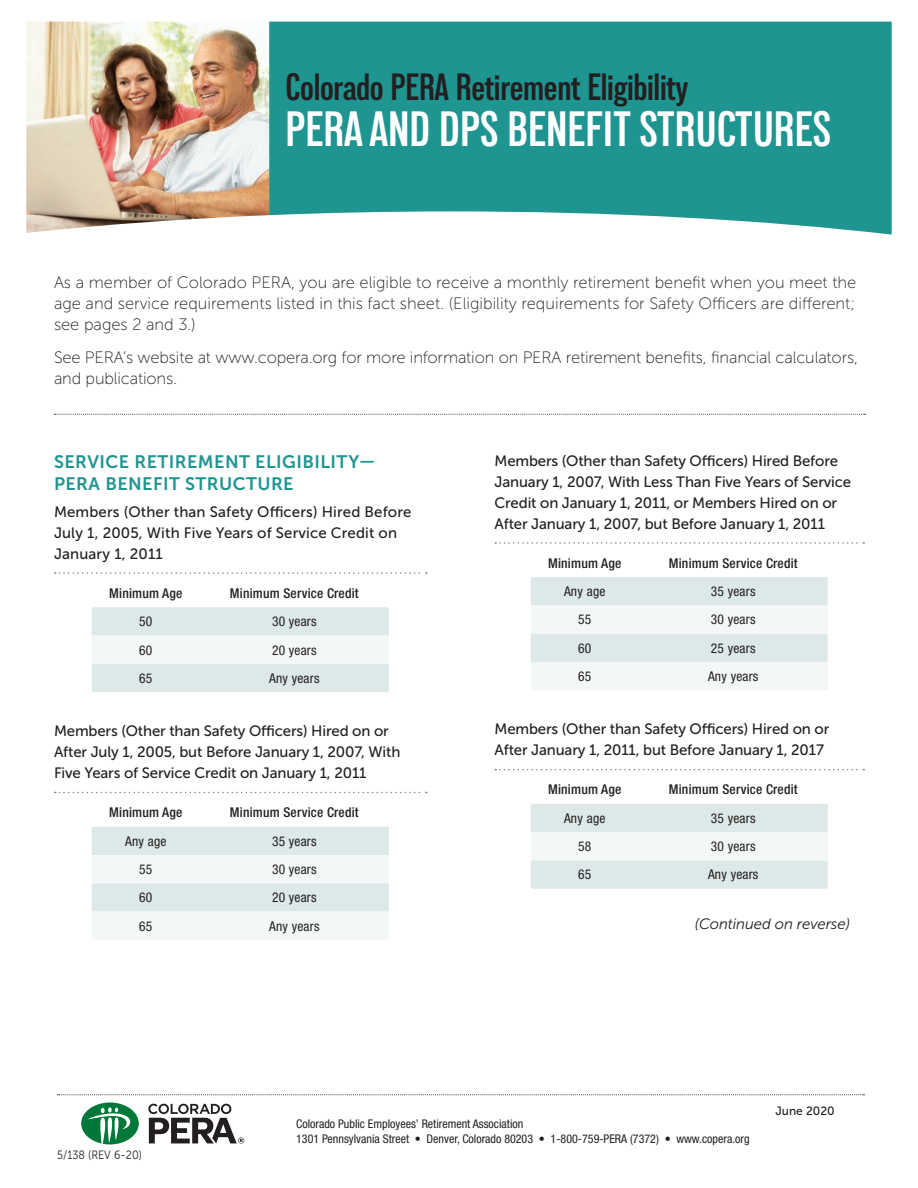
<style>
.page{position:relative;width:918px;height:1188px;background:#fff}
.page>*{position:absolute;margin:0;border:0;box-sizing:border-box;transform-origin:0 0}
.t1{font:600 condensed 49.5px "Lorimer No 2";color:#fff}
.t2{font:600 condensed 37.95px "Lorimer No 2";letter-spacing:-.01em;color:#231f20}
.Subhead{font:18px/22.5px "Museo Sans 700";letter-spacing:.025em;color:#1f9591}
.Body_Copy{font:16.5px/21px "Museo Sans 100";letter-spacing:-.01em;color:#231f20;text-align:justify}
.Chart_Title{font:15px/21px "Museo Sans 500";letter-spacing:-.01em;color:#231f20}
.Chart_Title-2{font:15px/21px "Museo Sans 500";letter-spacing:.01em;color:#231f20}
.t3{font:italic 15px "Museo Sans 300";letter-spacing:-.005em;color:#231f20}
.EligibilityCharts{font:condensed 13.5px "Helvetica Neue LT Std";letter-spacing:.015em;color:#231f20}
.EligibilityChartHead{font:500 condensed 13.5px "Helvetica Neue LT Std";letter-spacing:.015em;color:#231f20}
.t4{font:condensed 12px "Helvetica Neue LT Std";color:#231f20}
.t5{font:12px "Museo Sans 300";color:#231f20;scale:.9 1}
.t6{font:12px "Museo Sans 500";color:#231f20}
</style>
<div class="page">
<svg style="left:55px;top:572px;width:372px;height:2px"></svg>
<svg style="left:55px;top:792px;width:372px;height:1px"></svg>
<svg style="left:92px;top:607px;width:297px;height:85px"></svg>
<svg style="left:92px;top:827px;width:297px;height:113px"></svg>
<svg style="left:495px;top:542px;width:369px;height:2px"></svg>
<svg style="left:495px;top:769px;width:369px;height:1px"></svg>
<svg style="left:531px;top:577px;width:297px;height:113px"></svg>
<svg style="left:531px;top:804px;width:297px;height:85px"></svg>
<svg style="left:54px;top:414px;width:811px;height:1px"></svg>
<svg style="left:57px;top:1095px;width:807px;height:1px"></svg>
<svg style="left:81px;top:1102px;width:58px;height:42px"></svg>
<svg style="left:148px;top:1104px;width:96px;height:40px"></svg>
<img style="left:26px;top:22px;width:243px;height:211px">
<svg style="left:269px;top:22px;width:623px;height:213px;background:#319d9a"></svg>
<h2 class="t2" style="left:285px;top:66px;width:405px">Colorado PERA Retirement Eligibility</h2>
<h1 class="t1" style="left:285px;top:102px;width:547px">PERA AND DPS BENEFIT STRUCTURES</h1>
<p class="Body_Copy" style="left:54px;top:272px;width:804px">As a member of Colorado PERA, you are eligible to receive a monthly retirement benefit when you meet the age and service requirements listed in this fact sheet. (Eligibility requirements for Safety Officers are different; see pages 2 and 3.)</p>
<p class="Body_Copy" style="left:54px;top:347px;width:806px">See PERA’s website at www.copera.org for more information on PERA retirement benefits, financial calculators, and publications.</p>
<p class="Subhead" style="left:54px;top:450px;width:323px">SERVICE RETIREMENT ELIGIBILITY—<br>PERA BENEFIT STRUCTURE</p>
<p class="Chart_Title-2" style="left:54px;top:501px;width:359px">Members (Other than Safety Officers) Hired Before<br>July 1, 2005, With Five Years of Service Credit on<br>January 1, 2011</p>
<p class="EligibilityChartHead" style="left:109px;top:585px;width:75px">Minimum Age</p>
<p class="EligibilityChartHead" style="left:230px;top:585px;width:130px">Minimum Service Credit</p>
<p class="EligibilityCharts" style="left:139px;top:614px;width:15px">50</p>
<p class="EligibilityCharts" style="left:272px;top:614px;width:46px">30 years</p>
<p class="EligibilityCharts" style="left:139px;top:642px;width:15px">60</p>
<p class="EligibilityCharts" style="left:272px;top:642px;width:46px">20 years</p>
<p class="EligibilityCharts" style="left:139px;top:670px;width:15px">65</p>
<p class="EligibilityCharts" style="left:269px;top:670px;width:52px">Any years</p>
<p class="Chart_Title" style="left:54px;top:721px;width:348px">Members (Other than Safety Officers) Hired on or<br>After July 1, 2005, but Before January 1, 2007, With<br>Five Years of Service Credit on January 1, 2011</p>
<p class="EligibilityChartHead" style="left:109px;top:804px;width:75px">Minimum Age</p>
<p class="EligibilityChartHead" style="left:230px;top:804px;width:130px">Minimum Service Credit</p>
<p class="EligibilityCharts" style="left:125px;top:833px;width:43px">Any age</p>
<p class="EligibilityCharts" style="left:272px;top:833px;width:46px">35 years</p>
<p class="EligibilityCharts" style="left:139px;top:861px;width:15px">55</p>
<p class="EligibilityCharts" style="left:272px;top:861px;width:46px">30 years</p>
<p class="EligibilityCharts" style="left:139px;top:890px;width:15px">60</p>
<p class="EligibilityCharts" style="left:272px;top:890px;width:46px">20 years</p>
<p class="EligibilityCharts" style="left:139px;top:918px;width:15px">65</p>
<p class="EligibilityCharts" style="left:269px;top:918px;width:52px">Any years</p>
<p class="Chart_Title" style="left:495px;top:450px;width:358px">Members (Other than Safety Officers) Hired Before January 1, 2007, With Less Than Five Years of Service Credit on January 1, 2011, or Members Hired on or After January 1, 2007, but Before January 1, 2011</p>
<p class="EligibilityChartHead" style="left:548px;top:555px;width:75px">Minimum Age</p>
<p class="EligibilityChartHead" style="left:669px;top:555px;width:130px">Minimum Service Credit</p>
<p class="EligibilityCharts" style="left:564px;top:584px;width:43px">Any age</p>
<p class="EligibilityCharts" style="left:711px;top:584px;width:46px">35 years</p>
<p class="EligibilityCharts" style="left:578px;top:612px;width:15px">55</p>
<p class="EligibilityCharts" style="left:711px;top:612px;width:46px">30 years</p>
<p class="EligibilityCharts" style="left:578px;top:640px;width:15px">60</p>
<p class="EligibilityCharts" style="left:711px;top:640px;width:46px">25 years</p>
<p class="EligibilityCharts" style="left:578px;top:668px;width:15px">65</p>
<p class="EligibilityCharts" style="left:708px;top:668px;width:52px">Any years</p>
<p class="Chart_Title" style="left:495px;top:719px;width:336px">Members (Other than Safety Officers) Hired on or<br>After January 1, 2011, but Before January 1, 2017</p>
<p class="EligibilityChartHead" style="left:548px;top:782px;width:75px">Minimum Age</p>
<p class="EligibilityChartHead" style="left:669px;top:782px;width:130px">Minimum Service Credit</p>
<p class="EligibilityCharts" style="left:564px;top:810px;width:43px">Any age</p>
<p class="EligibilityCharts" style="left:711px;top:810px;width:46px">35 years</p>
<p class="EligibilityCharts" style="left:578px;top:838px;width:15px">58</p>
<p class="EligibilityCharts" style="left:711px;top:838px;width:46px">30 years</p>
<p class="EligibilityCharts" style="left:578px;top:867px;width:15px">65</p>
<p class="EligibilityCharts" style="left:708px;top:867px;width:52px">Any years</p>
<p class="t3" style="left:695px;top:916px;width:157px">(Continued on reverse)</p>
<p class="t6" style="left:775px;top:1104px;width:61px">June 2020</p>
<p class="t5" style="left:57px;top:1148px;width:96px">5/138 (REV 6-20)</p>
<p class="t4" style="left:296px;top:1116px;width:229px">Colorado Public Employees’ Retirement Association</p>
<p class="t4" style="left:296px;top:1131px;width:455px">1301 Pennsylvania Street • Denver, Colorado 80203 • 1-800-759-PERA (7372) • www.copera.org</p>
</div>
